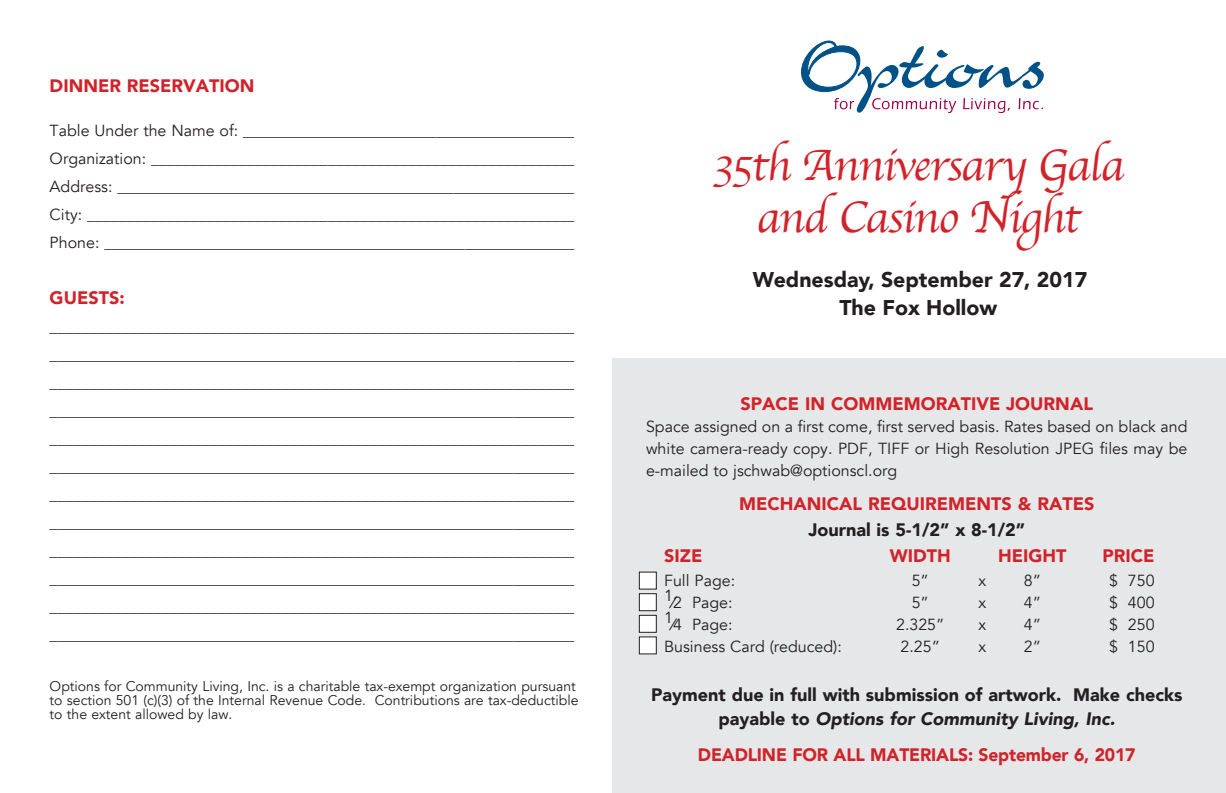
<style>
.page{position:relative;width:1226px;height:793px;background:#fff}
.page>*{position:absolute;margin:0;border:0;box-sizing:border-box;transform-origin:0 0}
.t1{font:46px/51.2px "Apple Chancery";letter-spacing:-.03em;color:#d1232a;text-align:center}
.t2{font:900 21.2px/28.4px "Avenir";color:#231f20;text-align:center}
.t3{font:900 18px "Avenir";color:#d1232a}
.t4{font:900 18px/24px "Avenir";color:#231f20;text-align:center}
.t5{font:16px/28px "Avenir";color:#231f20;text-align:justify}
.t6{font:14px/14px "Avenir";color:#231f20}
.s1{font-style:italic}
</style>
<div class="page">
<div style="left:612px;top:358px;width:613px;height:434px;background:#e6e7e9"></div>
<svg style="left:801px;top:41px;width:242px;height:72px"></svg>
<div style="left:639px;top:572px;width:17px;height:16px;background:#fff"></div>
<div style="left:639px;top:593px;width:17px;height:17px;background:#fff"></div>
<div style="left:639px;top:593px;width:17px;height:17px;border:1px solid #231f20"></div>
<div style="left:639px;top:615px;width:17px;height:17px;background:#fff"></div>
<div style="left:639px;top:614px;width:17px;height:18px;border:1px solid #231f20"></div>
<div style="left:639px;top:636px;width:17px;height:17px;background:#fff"></div>
<p class="t3" style="left:50px;top:70px;width:206px">DINNER RESERVATION</p>
<p class="t5" style="left:50px;top:117px;width:535px;text-align:left">Table Under the Name of: __________________________________________ Organization: ______________________________________________________ Address: __________________________________________________________ City: ______________________________________________________________ Phone: ___________________________________________________________</p>
<p class="t3" style="left:50px;top:282px;width:77px">GUESTS:</p>
<p class="t5" style="left:50px;top:313px;width:529px">__________________________________________________________________ __________________________________________________________________ __________________________________________________________________ __________________________________________________________________ __________________________________________________________________ __________________________________________________________________ __________________________________________________________________ __________________________________________________________________ __________________________________________________________________ __________________________________________________________________ __________________________________________________________________ __________________________________________________________________</p>
<p class="t6" style="left:50px;top:678px;width:530px">Options for Community Living, Inc. is a charitable tax-exempt organization pursuant to section 501 (c)(3) of the Internal Revenue Code. Contributions are tax-deductible to the extent allowed by law.</p>
<h1 class="t1" style="left:712px;top:140px;width:413px">35th Anniversary Gala and Casino Night</h1>
<h2 class="t2" style="left:752px;top:265px;width:336px">Wednesday, September 27, 2017<br>The Fox Hollow</h2>
<p class="t3" style="left:740px;top:388px;width:354px">SPACE IN COMMEMORATIVE JOURNAL</p>
<p class="t5" style="left:646px;top:416px;width:543px;line-height:22px">Space assigned on a first come, first served basis. Rates based on black and white camera-ready copy. PDF, TIFF or High Resolution JPEG files may be e-mailed to jschwab@optionscl.org</p>
<p class="t3" style="left:739px;top:488px;width:356px">MECHANICAL REQUIREMENTS &amp; RATES</p>
<p class="t4" style="left:808px;top:517px;width:218px">Journal is 5-1/2” x 8-1/2”</p>
<p class="t3" style="left:664px;top:540px;width:40px">SIZE</p>
<p class="t3" style="left:889px;top:540px;width:62px">WIDTH</p>
<p class="t3" style="left:997px;top:540px;width:70px">HEIGHT</p>
<p class="t3" style="left:1102px;top:540px;width:54px">PRICE</p>
<p class="t5" style="left:664px;top:567px;width:72px">Full Page:</p>
<p class="t5" style="left:911px;top:567px;width:19px">5”</p>
<p class="t5" style="left:978px;top:567px;width:9px">x</p>
<p class="t5" style="left:1023px;top:567px;width:19px">8”</p>
<p class="t5" style="left:1108px;top:567px;width:47px">$ 750</p>
<p class="t5" style="left:664px;top:589px;width:70px">1⁄2 Page:</p>
<p class="t5" style="left:911px;top:589px;width:19px">5”</p>
<p class="t5" style="left:978px;top:589px;width:9px">x</p>
<p class="t5" style="left:1023px;top:589px;width:19px">4”</p>
<p class="t5" style="left:1108px;top:589px;width:47px">$ 400</p>
<p class="t5" style="left:664px;top:611px;width:70px">1⁄4 Page:</p>
<p class="t5" style="left:896px;top:611px;width:50px">2.325”</p>
<p class="t5" style="left:978px;top:611px;width:9px">x</p>
<p class="t5" style="left:1023px;top:611px;width:19px">4”</p>
<p class="t5" style="left:1108px;top:611px;width:47px">$ 250</p>
<p class="t5" style="left:664px;top:633px;width:179px">Business Card (reduced):</p>
<p class="t5" style="left:900px;top:633px;width:41px">2.25”</p>
<p class="t5" style="left:978px;top:633px;width:9px">x</p>
<p class="t5" style="left:1023px;top:633px;width:19px">2”</p>
<p class="t5" style="left:1108px;top:633px;width:47px">$ 150</p>
<p class="t4" style="left:651px;top:681px;width:532px">Payment due in full with submission of artwork. Make checks payable to <span class="s1">Options for Community Living, Inc.</span></p>
<p class="t3" style="left:697px;top:738px;width:439px">DEADLINE FOR ALL MATERIALS: September 6, 2017</p>
</div>
